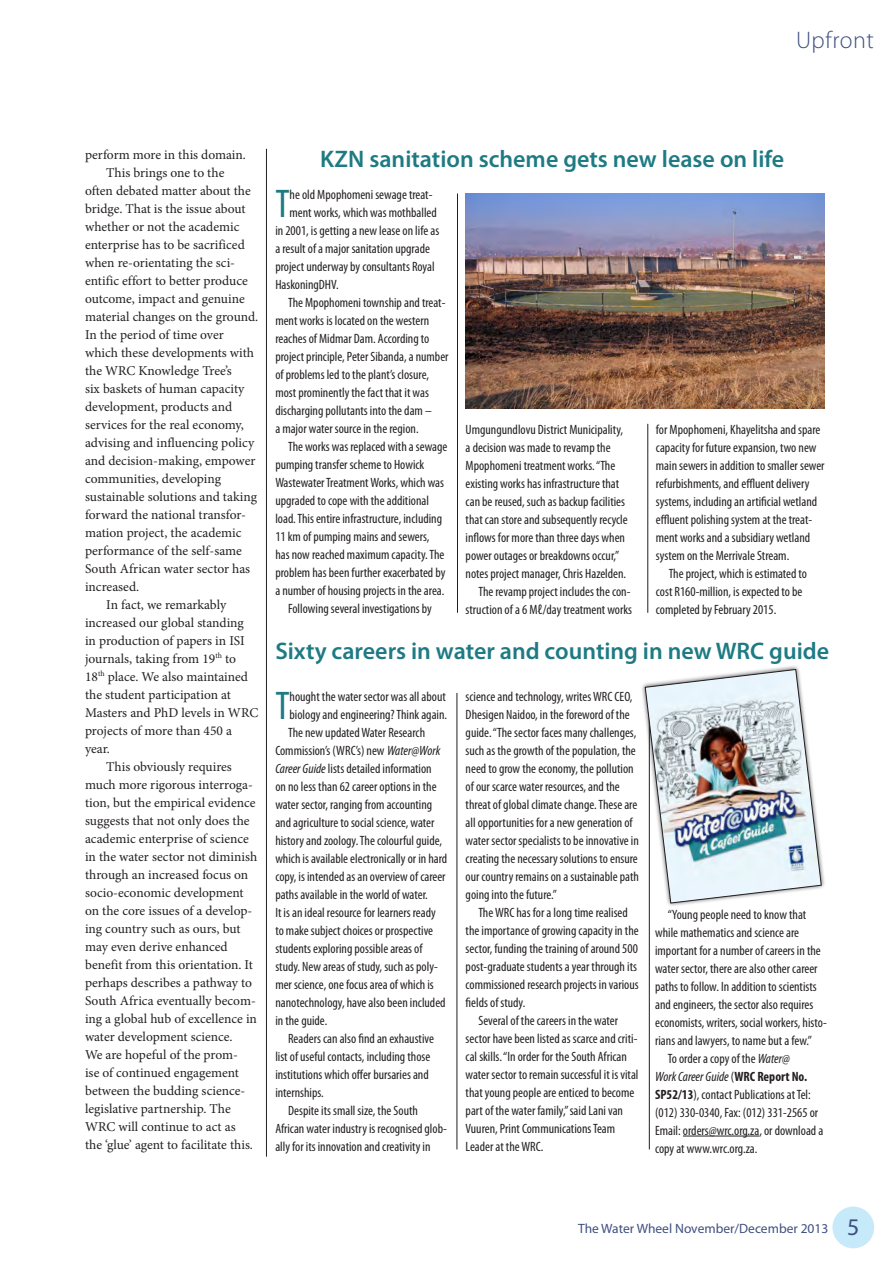
<style>
.page{position:relative;width:893px;height:1263px;background:#fff}
.page>*{position:absolute;margin:0;border:0;box-sizing:border-box;transform-origin:0 0}
.Upfront_body_drop_ca{font:condensed 40.2px "Myriad Pro";color:#1e7a83}
.upfront_heading_1{font:600 24px "Myriad Pro";color:#1e7a83}
.t1{font:300 24px "Myriad Pro";letter-spacing:.025em;color:#3f5080}
.Upfront_body{font:condensed 13.5px/18px "Myriad Pro";color:#231f20}
.Body_text{font:13.5px/18px "Minion Pro";color:#231f20}
.Upfront_body_drop_ca-2{font:condensed 13.5px/18px "Myriad Pro";color:#231f20}
.top_bar{font:13.5px "Myriad Pro";color:#3f5080}
.s1{font-style:italic}
.s2{font-weight:700}
.s3{font-size:24px}
</style>
<div class="page">
<hr style="left:266px;top:149px;width:1px;height:1008px;background:#231f20">
<div style="left:832px;top:1206px;width:42px;height:42px;background:#c6eafa;border-radius:50%"></div>
<hr style="left:647px;top:424px;width:1px;height:189px;background:#231f20">
<hr style="left:457px;top:193px;width:1px;height:420px;background:#231f20">
<img style="left:466px;top:193px;width:358px;height:215px">
<hr style="left:683px;top:1136px;width:76px;height:1px;background:#231f20">
<hr style="left:457px;top:693px;width:1px;height:456px;background:#231f20">
<hr style="left:649px;top:693px;width:1px;height:456px;background:#231f20">
<div style="left:641px;top:665px;width:185px;height:243px;background:#231f20;opacity:.75"></div>
<img style="left:645px;top:669px;width:177px;height:234px">
<h2 class="t1" style="left:796px;top:26px;width:80px">Upfront</h2>
<p class="Body_text" style="left:85px;top:145px;width:163px">perform more in this domain.</p>
<p class="Body_text" style="left:85px;top:163px;width:175px;text-indent:21px">This brings one to the<br>often debated matter about the bridge. That is the issue about whether or not the academic enterprise has to be sacrificed when re-orientating the sci&shy;entific effort to better produce outcome, impact and genuine material changes on the ground.<br>In the period of time over which these developments with the WRC Knowledge Tree’s<br>six baskets of human capacity development, products and services for the real economy, advising and influencing policy and decision-making, empower communities, developing sustainable solutions and taking forward the national transfor&shy;mation project, the academic performance of the self-same<br>South African water sector has increased.</p>
<p class="Body_text" style="left:85px;top:595px;width:175px;text-indent:21px">In fact, we remarkably increased our global standing<br>in production of papers in ISI journals, taking from 19<sup>th</sup> to<br>18<sup>th</sup> place. We also maintained the student participation at<br>Masters and PhD levels in WRC projects of more than 450 a year.</p>
<p class="Body_text" style="left:85px;top:757px;width:174px;text-indent:21px">This obviously requires much more rigorous interroga&shy;tion, but the empirical evidence suggests that not only does the academic enterprise of science in the water sector not diminish through an increased focus on socio-economic development on the core issues of a develop&shy;ing country such as ours, but may even derive enhanced benefit from this orientation. It perhaps describes a pathway to<br>South Africa eventually becom&shy;ing a global hub of excellence in water development science.</p>
<p class="Body_text" style="left:85px;top:1045px;width:169px">We are hopeful of the prom&shy;ise of continued engagement between the budding science&shy;legislative partnership. The<br>WRC will continue to act as the ‘glue’ agent to facilitate this.</p>
<p class="upfront_heading_1" style="left:320px;top:143px;width:466px">KZN sanitation scheme gets new lease on life</p>
<p class="Upfront_body_drop_ca" style="left:275px;top:180px;width:16px">T</p>
<p class="Upfront_body_drop_ca-2" style="left:290px;top:186px;width:144px">he old Mpophomeni sewage treat-</p>
<p class="Upfront_body_drop_ca-2" style="left:290px;top:204px;width:149px">ment works, which was mothballed</p>
<p class="Upfront_body_drop_ca-2" style="left:275px;top:222px;width:165px">in 2001, is getting a new lease on life as</p>
<p class="Upfront_body_drop_ca-2" style="left:275px;top:240px;width:156px">a result of a major sanitation upgrade</p>
<p class="Upfront_body_drop_ca-2" style="left:275px;top:258px;width:161px">project underway by consultants Royal</p>
<p class="Upfront_body_drop_ca-2" style="left:275px;top:276px;width:65px">HaskoningDHV.</p>
<p class="Upfront_body" style="left:275px;top:294px;width:175px;text-indent:13px">The Mpophomeni township and treat&shy;ment works is located on the western reaches of Midmar Dam. According to project principle, Peter Sibanda, a number of problems led to the plant’s closure, most prominently the fact that it was discharging pollutants into the dam –<br>a major water source in the region.</p>
<p class="Upfront_body" style="left:275px;top:438px;width:174px;text-indent:13px">The works was replaced with a sewage pumping transfer scheme to Howick Wastewater Treatment Works, which was upgraded to cope with the additional load. This entire infrastructure, including 11 km of pumping mains and sewers,<br>has now reached maximum capacity. The problem has been further exacerbated by a number of housing projects in the area.</p>
<p class="Upfront_body" style="left:288px;top:600px;width:145px">Following several investigations by</p>
<p class="Upfront_body" style="left:466px;top:420px;width:164px">Umgungundlovu District Municipality, a decision was made to revamp the Mpophomeni treatment works. “The existing works has infrastructure that can be reused, such as backup facilities that can store and subsequently recycle inflows for more than three days when power outages or breakdowns occur,” notes project manager, Chris Hazelden.</p>
<p class="Upfront_body" style="left:466px;top:582px;width:168px;text-align:right">The revamp project includes the con&shy;struction of a 6 Mℓ/day treatment works</p>
<p class="Upfront_body" style="left:656px;top:420px;width:170px">for Mpophomeni, Khayelitsha and spare capacity for future expansion, two new main sewers in addition to smaller sewer refurbishments, and effluent delivery systems, including an artificial wetland effluent polishing system at the treat&shy;ment works and a subsidiary wetland system on the Merrivale Stream.</p>
<p class="Upfront_body" style="left:656px;top:564px;width:153px;text-indent:13px">The project, which is estimated to cost R160-million, is expected to be completed by February 2015.</p>
<p class="upfront_heading_1" style="left:275px;top:636px;width:555px">Sixty careers in water and counting in new WRC guide</p>
<p class="Upfront_body_drop_ca" style="left:275px;top:681px;width:16px">T</p>
<p class="Upfront_body_drop_ca-2" style="left:290px;top:687px;width:159px">hought the water sector was all about biology and engineering? Think again.</p>
<p class="Upfront_body" style="left:275px;top:723px;width:173px;text-indent:13px">The new updated Water Research Commission’s (WRC’s) new <span class="s1">Water@Work Career Guide</span> lists detailed information<br>on no less than 62 career options in the water sector, ranging from accounting and agriculture to social science, water history and zoology. The colourful guide, which is available electronically or in hard copy, is intended as an overview of career paths available in the world of water.<br>It is an ideal resource for learners ready to make subject choices or prospective students exploring possible areas of study. New areas of study, such as poly&shy;mer science, one focus area of which is nanotechnology, have also been included in the guide.</p>
<p class="Upfront_body" style="left:275px;top:1029px;width:160px;text-indent:13px">Readers can also find an exhaustive list of useful contacts, including those institutions which offer bursaries and internships.</p>
<p class="Upfront_body" style="left:275px;top:1101px;width:173px;text-indent:13px">Despite its small size, the South<br>African water industry is recognised glob&shy;ally for its innovation and creativity in</p>
<p class="Upfront_body" style="left:466px;top:687px;width:175px">science and technology, writes WRC CEO, Dhesigen Naidoo, in the foreword of the guide. “The sector faces many challenges, such as the growth of the population, the need to grow the economy, the pollution of our scarce water resources, and the threat of global climate change. These are all opportunities for a new generation of water sector specialists to be innovative in creating the necessary solutions to ensure our country remains on a sustainable path going into the future.”</p>
<p class="Upfront_body" style="left:466px;top:903px;width:175px;text-indent:13px">The WRC has for a long time realised the importance of growing capacity in the sector, funding the training of around 500 post-graduate students a year through its commissioned research projects in various fields of study.</p>
<p class="Upfront_body" style="left:466px;top:1011px;width:174px;text-indent:13px">Several of the careers in the water sector have been listed as scarce and criti&shy;cal skills. “In order for the South African water sector to remain successful it is vital that young people are enticed to become part of the water family,” said Lani van Vuuren, Print Communications Team Leader at the WRC.</p>
<p class="Upfront_body" style="left:655px;top:905px;width:173px;text-indent:13px">“Young people need to know that while mathematics and science are important for a number of careers in the water sector, there are also other career paths to follow. In addition to scientists and engineers, the sector also requires economists, writers, social workers, histo&shy;rians and lawyers, to name but a few.”</p>
<p class="Upfront_body" style="left:655px;top:1049px;width:170px;text-indent:13px">To order a copy of the <span class="s1">Water@<br>Work Career Guide</span> (<span class="s2">WRC Report No.<br>SP52/13</span>), contact Publications at Tel: (012) 330-0340, Fax: (012) 331-2565 or Email: orders@wrc.org.za, or download a copy at www.wrc.org.za.</p>
<p class="top_bar" style="left:578px;top:1220px;width:283px">The Water Wheel November/December 2013 <span class="s3">5</span></p>
</div>
